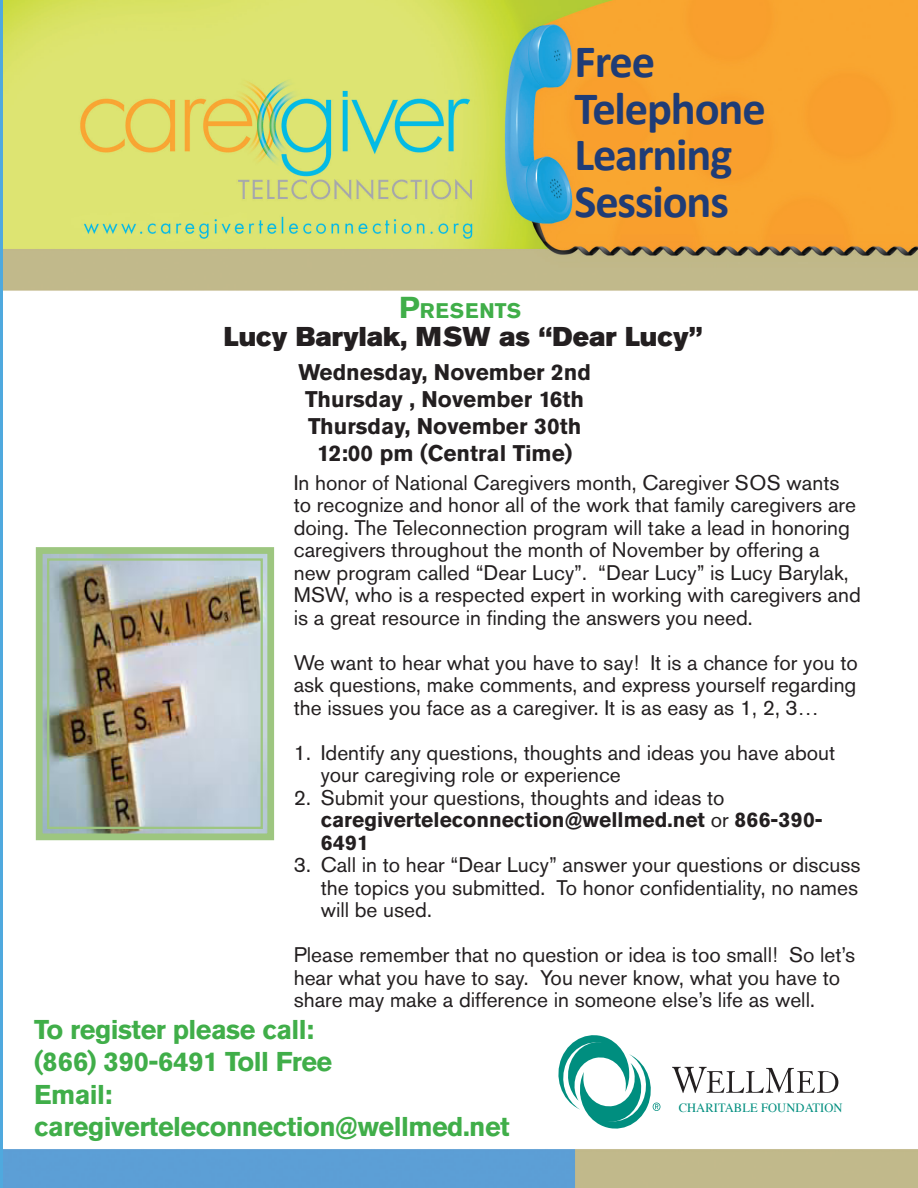
<style>
.page{position:relative;width:918px;height:1188px;background:#fff}
.page>*{position:absolute;margin:0;border:0;box-sizing:border-box;transform-origin:0 0}
.t1{font:700 46.5px "Calibri";letter-spacing:-.025em;color:#1f3c76}
.t2{font:700 27px "Akzidenz Grotesk Pro";letter-spacing:-.02em;color:#40ae49}
.t3{font:27px "Akzidenz Grotesk Pro Super";color:#231f20}
.t4{font:700 22.5px "Akzidenz Grotesk Pro";color:#231f20}
.t5{font:21px/22.5px "Akzidenz Grotesk Pro";color:#231f20}
.t6{font:700 21px/22.5px "Akzidenz Grotesk Pro";color:#231f20}
.t7{font:700 21px "Akzidenz Grotesk Pro";letter-spacing:.04em;color:#40ae49}
.t8{font:12.6px "Times";letter-spacing:.005em;color:#008e7f}
.s1{font-size:30px}
.s2{font-weight:400}
</style>
<div class="page">
<img style="left:3px;top:0;width:915px;height:1188px">
<svg style="left:672px;top:1067px;width:166px;height:26px"></svg>
<svg style="left:554px;top:1030px;width:106px;height:104px"></svg>
<img style="left:32px;top:544px;width:245px;height:300px">
<div style="left:47px;top:558px;width:216px;height:271px;border:2px solid #9dc680"></div>
<p class="t7" style="left:399px;top:297px;width:124px"><span class="s1">P</span>RESENTS</p>
<p class="t1" style="left:575px;top:32px;width:82px">Free</p>
<p class="t1" style="left:575px;top:78px;width:193px">Telephone</p>
<p class="t1" style="left:575px;top:125px;width:159px">Learning</p>
<p class="t1" style="left:575px;top:171px;width:156px">Sessions</p>
<p class="t3" style="left:224px;top:319px;width:480px">Lucy Barylak, MSW as “Dear Lucy”</p>
<p class="t4" style="left:299px;top:357px;width:294px">Wednesday, November 2nd</p>
<p class="t4" style="left:305px;top:384px;width:280px">Thursday , November 16th</p>
<p class="t4" style="left:308px;top:411px;width:275px">Thursday, November 30th</p>
<p class="t4" style="left:317px;top:438px;width:257px">12:00 pm (Central Time)</p>
<p class="t5" style="left:294px;top:471px;width:569px">In honor of National Caregivers month, Caregiver SOS wants to recognize and honor all of the work that family caregivers are doing. The Teleconnection program will take a lead in honoring caregivers throughout the month of November by offering a new program called “Dear Lucy”. “Dear Lucy” is Lucy Barylak, MSW, who is a respected expert in working with caregivers and is a great resource in finding the answers you need.</p>
<p class="t5" style="left:294px;top:651px;width:566px;text-align:justify">We want to hear what you have to say! It is a chance for you to ask questions, make comments, and express yourself regarding the issues you face as a caregiver. It is as easy as 1, 2, 3…</p>
<p class="t5" style="left:321px;top:741px;width:516px;text-indent:-27px">1. Identify any questions, thoughts and ideas you have about your caregiving role or experience</p>
<p class="t6" style="left:321px;top:786px;width:503px;text-indent:-27px"><span class="s2">2. Submit your questions, thoughts and ideas to </span>caregiverteleconnection@wellmed.net <span class="s2">or</span> 866-390-<br>6491</p>
<p class="t5" style="left:321px;top:854px;width:541px;text-align:justify;text-indent:-27px">3. Call in to hear “Dear Lucy” answer your questions or discuss the topics you submitted. To honor confidentiality, no names will be used.</p>
<p class="t5" style="left:294px;top:944px;width:563px">Please remember that no question or idea is too small! So let’s hear what you have to say. You never know, what you have to share may make a difference in someone else’s life as well.</p>
<p class="t2" style="left:34px;top:1012px;width:282px">To register please call:</p>
<p class="t2" style="left:34px;top:1044px;width:300px">(866) 390-6491 Toll Free</p>
<p class="t2" style="left:34px;top:1077px;width:80px">Email:</p>
<p class="t2" style="left:34px;top:1109px;width:477px">caregiverteleconnection@wellmed.net</p>
<p class="t8" style="left:679px;top:1100px;width:165px">CHARITABLE FOUNDATION</p>
</div>
